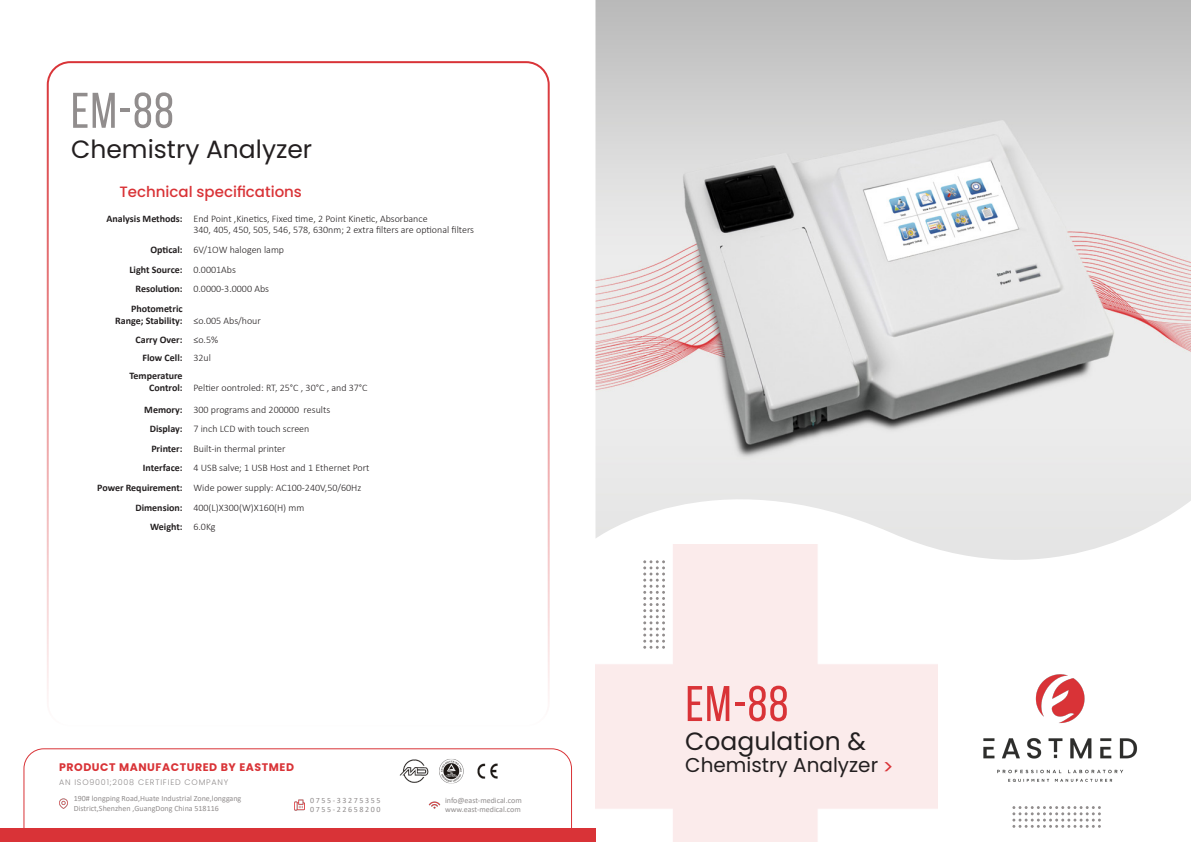
<style>
.page{position:relative;width:1191px;height:842px;background:#fff}
.page>*{position:absolute;margin:0;border:0;box-sizing:border-box;transform-origin:0 0}
.t1{font:50px "Bebas Neue";color:#918d8d}
.t2{font:50px "Bebas Neue";color:#d93337}
.t3{font:25px "Poppins";color:#231f20}
.t4{font:20px "Poppins";color:#231f20}
.t5{font:20px "Poppins";color:#d93337}
.t6{font:500 15px "Poppins";color:#d93337}
.t7{font:700 11px "Poppins";letter-spacing:.05em;color:#d93337}
.t8{font:300 10px/11px "Calibri";color:#231f20}
.t9{font:700 10px/12px "Calibri";color:#231f20;text-align:right}
.t10{font:8px/9.6px "Calibri";color:#918d8d}
.t11{font:300 8px "Poppins";letter-spacing:.1em;color:#918d8d}
.t12{font:8px "Calibri";letter-spacing:.2em;color:#918d8d}
</style>
<div class="page">
<img style="left:595px;top:561px;width:299px;height:281px">
<div style="left:0;top:828px;width:595px;height:14px;background:#d93337"></div>
<svg style="left:23px;top:748px;width:549px;height:80px"></svg>
<img style="left:388px;top:755px;width:136px;height:38px">
<svg style="left:58px;top:798px;width:10px;height:10px"></svg>
<svg style="left:295px;top:800px;width:10px;height:10px"></svg>
<img style="left:427px;top:798px;width:14px;height:14px">
<svg style="left:643px;top:561px;width:22px;height:88px"></svg>
<img style="left:894px;top:664px;width:244px;height:164px">
<img style="left:595px;top:0;width:596px;height:561px">
<h1 class="t1" style="left:71px;top:83px;width:104px">EM-88</h1>
<h2 class="t3" style="left:71px;top:135px;width:243px">Chemistry Analyzer</h2>
<h3 class="t6" style="left:119px;top:183px;width:184px">Technical specifications</h3>
<p class="t9" style="left:106px;top:212px;width:78px">Analysis Methods:</p>
<p class="t9" style="left:150px;top:244px;width:34px">Optical:</p>
<p class="t9" style="left:136px;top:283px;width:49px">Resolution:</p>
<p class="t9" style="left:129px;top:263px;width:55px">Light Source:</p>
<p class="t9" style="left:115px;top:302px;width:69px">Photometric<br>Range; Stability:</p>
<p class="t8" style="left:193px;top:213px;width:282px">End Point ,Kinetics, Fixed time, 2 Point Kinetic, Absorbance<br>340, 405, 450, 505, 546, 578, 630nm; 2 extra filters are optional filters</p>
<p class="t8" style="left:193px;top:244px;width:92px">6V/1OW halogen lamp</p>
<p class="t8" style="left:193px;top:283px;width:77px">0.0000-3.0000 Abs</p>
<p class="t8" style="left:193px;top:264px;width:44px">0.0001Abs</p>
<p class="t8" style="left:193px;top:315px;width:69px">≤o.005 Abs/hour</p>
<p class="t9" style="left:135px;top:334px;width:49px">Carry Over:</p>
<p class="t8" style="left:193px;top:334px;width:26px">≤o.5%</p>
<p class="t9" style="left:142px;top:352px;width:42px">Flow Cell:</p>
<p class="t8" style="left:193px;top:352px;width:19px">32ul</p>
<p class="t9" style="left:129px;top:369px;width:55px">Temperature<br>Control:</p>
<p class="t8" style="left:193px;top:382px;width:176px">Peltier oontroled: RT, 25°C , 30°C , and 37°C</p>
<p class="t9" style="left:144px;top:403px;width:40px">Memory:</p>
<p class="t9" style="left:151px;top:442px;width:33px">Printer:</p>
<p class="t9" style="left:150px;top:422px;width:34px">Display:</p>
<p class="t8" style="left:193px;top:404px;width:138px">300 programs and 200000 results</p>
<p class="t8" style="left:193px;top:443px;width:94px">Built-in thermal printer</p>
<p class="t8" style="left:193px;top:423px;width:117px">7 inch LCD with touch screen</p>
<p class="t9" style="left:143px;top:461px;width:41px">Interface:</p>
<p class="t8" style="left:193px;top:462px;width:178px">4 USB salve; 1 USB Host and 1 Ethernet Port</p>
<p class="t9" style="left:97px;top:481px;width:87px">Power Requirement:</p>
<p class="t8" style="left:193px;top:482px;width:169px">Wide power supply: AC100-240V,50/60Hz</p>
<p class="t9" style="left:135px;top:501px;width:49px">Dimension:</p>
<p class="t8" style="left:193px;top:502px;width:112px">400(L)X300(W)X160(H) mm</p>
<p class="t9" style="left:150px;top:520px;width:34px">Weight:</p>
<p class="t8" style="left:193px;top:521px;width:24px">6.0Kg</p>
<p class="t7" style="left:59px;top:761px;width:236px">PRODUCT MANUFACTURED BY EASTMED</p>
<p class="t11" style="left:59px;top:778px;width:171px">AN ISO9001;2008 CERTIFIED COMPANY</p>
<p class="t10" style="left:74px;top:794px;width:169px">190# longping Road,Huate Industrial Zone,longgang<br>District,Shenzhen ,GuangDong China 518116</p>
<p class="t12" style="left:310px;top:804px;width:72px">0755-22658200</p>
<p class="t10" style="left:445px;top:804px;width:77px">www.east-medical.com</p>
<p class="t12" style="left:310px;top:794px;width:72px">0755-33275355</p>
<p class="t10" style="left:445px;top:795px;width:78px">info@east-medical.com</p>
<h1 class="t2" style="left:685px;top:677px;width:104px">EM-88</h1>
<h2 class="t3" style="left:685px;top:726px;width:182px">Coagulation &amp;</h2>
<h3 class="t4" style="left:685px;top:753px;width:194px">Chemistry Analyzer</h3>
<h3 class="t5" style="left:882px;top:755px;width:12px">&gt;</h3>
</div>
